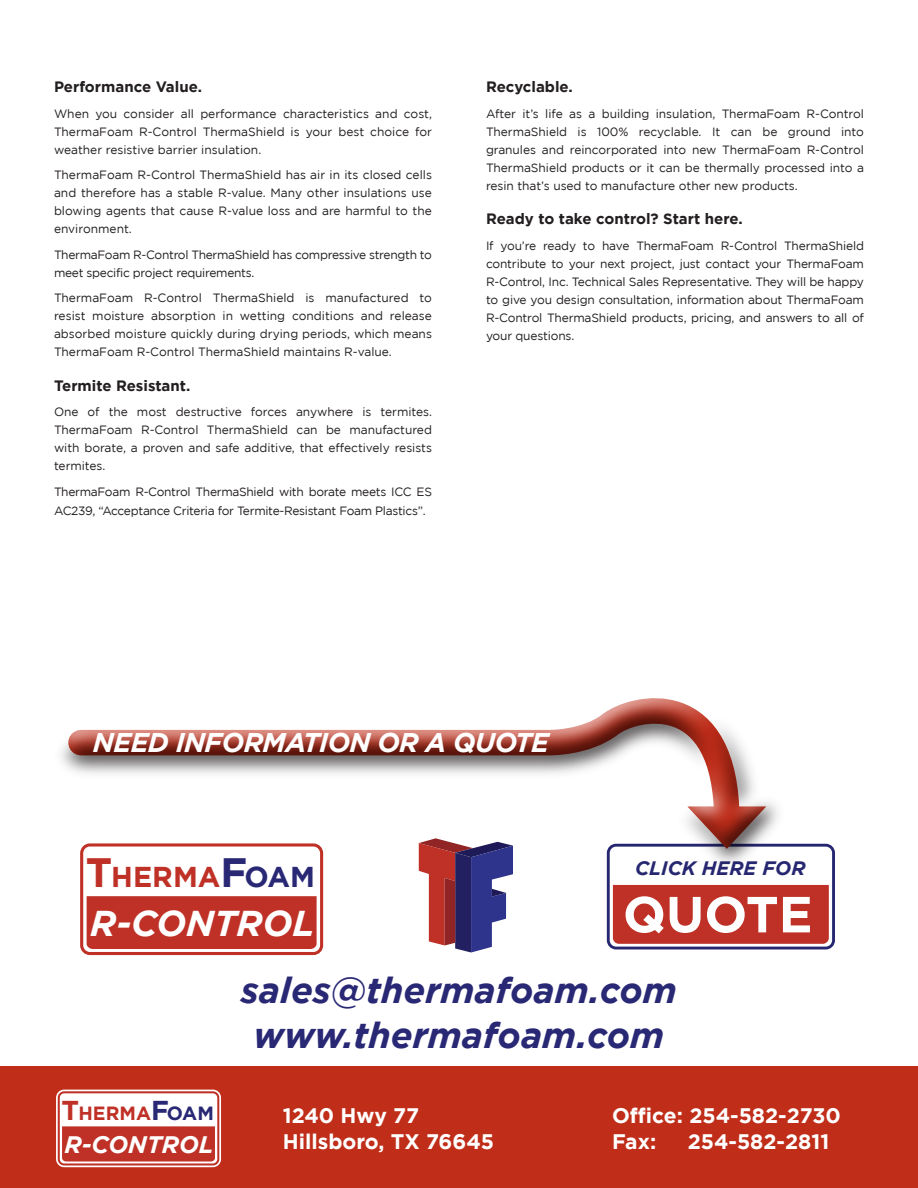
<style>
.page{position:relative;width:918px;height:1188px;background:#fff}
.page>*{position:absolute;margin:0;border:0;box-sizing:border-box;transform-origin:0 0}
.t1{font:700 50.7px "Gotham";color:#fff}
.Body_Subhead{font:italic 700 36px/45px "Gotham";color:#292875;text-align:center}
.t2{font:italic 700 35.85px "Gotham";color:#fff}
.t3{font:700 28.65px "Gotham";color:#bf3126}
.Body_Text_Justified{font:italic 700 27px "Gotham";letter-spacing:-.025em;color:#fff}
.t4{font:italic 700 23.85px "Gotham";color:#fff}
.t5{font:700 21px/25.2px "Gotham";color:#fff}
.t6{font:italic 700 19.35px "Gotham";color:#262770}
.t7{font:700 19.05px "Gotham";color:#bf3126}
.Body_Text_Heading{font:700 15px "Gotham";color:#231f20}
.Body_Text_Justified-2{font:12px/18px "Gotham";letter-spacing:-.015em;color:#231f20;text-align:justify}
.s1{font-size:40.95px}
.s2{font-size:40.95px;color:#292875}
.s3{color:#292875}
.s4{font-size:27.3px}
.s5{font-size:27.3px;color:#292875}
</style>
<div class="page">
<svg style="left:80px;top:872px;width:244px;height:84px"></svg>
<svg style="left:423px;top:872px;width:90px;height:81px"></svg>
<svg style="left:606px;top:843px;width:229px;height:107px"></svg>
<div style="left:52px;top:698px;width:735px;height:174px;background:#231f20;opacity:.75"></div>
<div style="left:0;top:1066px;width:918px;height:122px;background:#c02d19"></div>
<div style="left:56px;top:1090px;width:165px;height:77px;border:5px solid #fff;border-radius:5px"></div>
<div style="left:59px;top:1092px;width:159px;height:72px;background:#fff;border-radius:5px"></div>
<div style="left:58px;top:1091px;width:161px;height:75px;border:2px solid #bf3126;border-radius:5px"></div>
<div style="left:62px;top:1126px;width:153px;height:36px;background:#bf3126"></div>
<p class="Body_Text_Heading" style="left:54px;top:78px;width:150px">Performance Value.</p>
<p class="Body_Text_Justified-2" style="left:54px;top:104px;width:379px">When you consider all performance characteristics and cost, ThermaFoam R-Control ThermaShield is your best choice for weather resistive barrier insulation.</p>
<p class="Body_Text_Justified-2" style="left:54px;top:166px;width:380px">ThermaFoam R-Control ThermaShield has air in its closed cells and therefore has a stable R-value. Many other insulations use blowing agents that cause R-value loss and are harmful to the environment.</p>
<p class="Body_Text_Justified-2" style="left:54px;top:245px;width:380px">ThermaFoam R-Control ThermaShield has compressive strength to meet specific project requirements.</p>
<p class="Body_Text_Justified-2" style="left:54px;top:289px;width:380px">ThermaFoam R-Control ThermaShield is manufactured to resist moisture absorption in wetting conditions and release absorbed moisture quickly during drying periods, which means ThermaFoam R-Control ThermaShield maintains R-value.</p>
<p class="Body_Text_Heading" style="left:54px;top:377px;width:138px">Termite Resistant.</p>
<p class="Body_Text_Justified-2" style="left:54px;top:403px;width:380px">One of the most destructive forces anywhere is termites.<br>ThermaFoam R-Control ThermaShield can be manufactured with borate, a proven and safe additive, that effectively resists termites.</p>
<p class="Body_Text_Justified-2" style="left:54px;top:482px;width:380px;line-height:19.5px">ThermaFoam R-Control ThermaShield with borate meets ICC ES<br>AC239, “Acceptance Criteria for Termite-Resistant Foam Plastics”.</p>
<p class="Body_Text_Heading" style="left:486px;top:78px;width:88px">Recyclable.</p>
<p class="Body_Text_Justified-2" style="left:486px;top:104px;width:380px">After it’s life as a building insulation, ThermaFoam R-Control ThermaShield is 100% recyclable. It can be ground into granules and reincorporated into new ThermaFoam R-Control ThermaShield products or it can be thermally processed into a resin that’s used to manufacture other new products.</p>
<p class="Body_Text_Heading" style="left:486px;top:210px;width:258px">Ready to take control? Start here.</p>
<p class="Body_Text_Justified-2" style="left:486px;top:236px;width:380px">If you’re ready to have ThermaFoam R-Control ThermaShield contribute to your next project, just contact your ThermaFoam R-Control, Inc. Technical Sales Representative. They will be happy to give you design consultation, information about ThermaFoam R-Control ThermaShield products, pricing, and answers to all of your questions.</p>
<p class="Body_Text_Justified" style="left:93px;top:727px;width:458px">NEED INFORMATION OR A QUOTE</p>
<p class="t3" style="left:86px;top:860px;width:231px"><span class="s1">T</span>HERMA<span class="s2">F</span><span class="s3">OAM</span></p>
<p class="t2" style="left:90px;top:902px;width:226px">R-CONTROL</p>
<p class="t6" style="left:635px;top:857px;width:172px">CLICK HERE FOR</p>
<p class="t1" style="left:623px;top:885px;width:191px">QUOTE</p>
<p class="t7" style="left:62px;top:1103px;width:154px"><span class="s4">T</span>HERMA<span class="s5">F</span><span class="s3">OAM</span></p>
<p class="t4" style="left:65px;top:1130px;width:151px">R-CONTROL</p>
<p class="Body_Subhead" style="left:241px;top:968px;width:438px">sales@thermafoam.com www.thermafoam.com</p>
<p class="t5" style="left:283px;top:1103px;width:213px">1240 Hwy 77<br>Hillsboro, TX 76645</p>
<p class="t5" style="left:612px;top:1103px;width:230px">Office: 254-582-2730<br>Fax:</p>
<p class="t5" style="left:688px;top:1128px;width:143px">254-582-2811</p>
</div>
